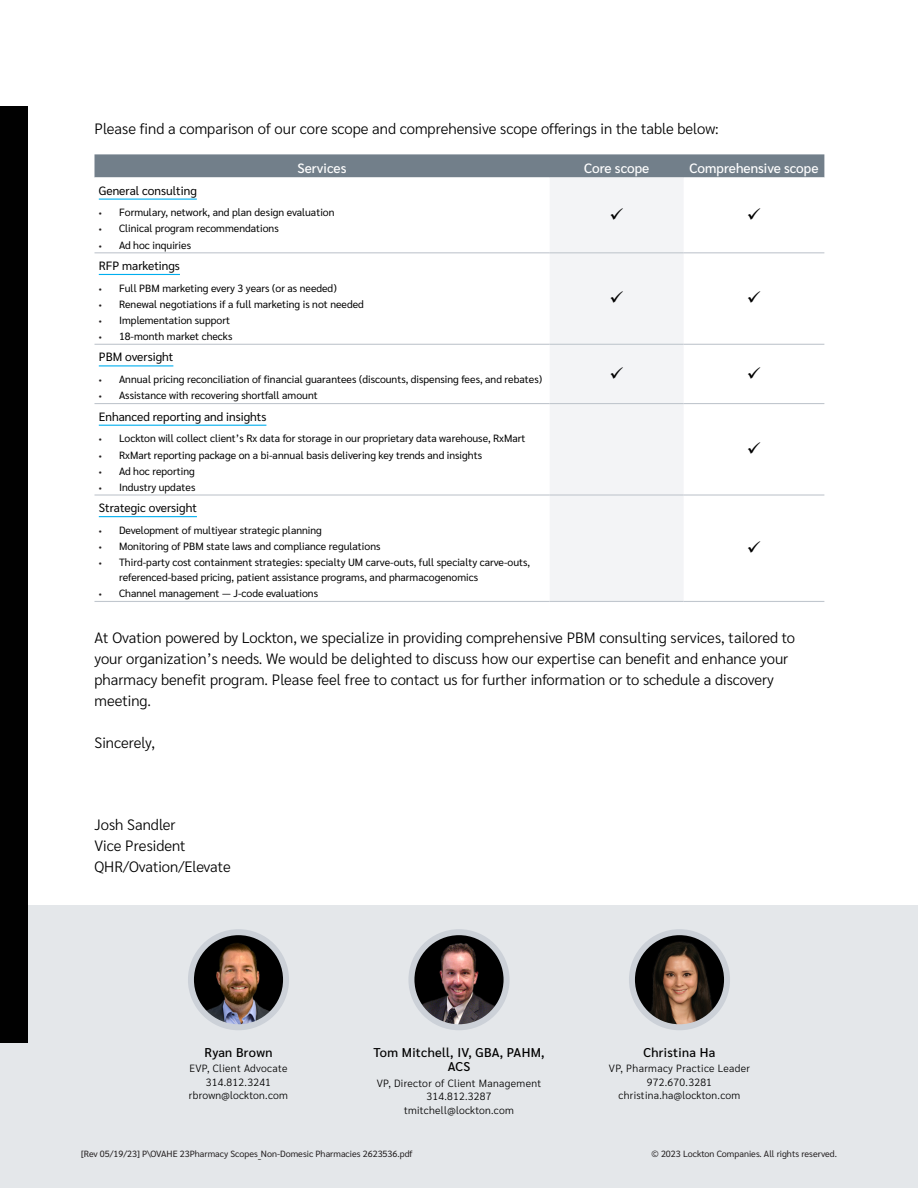
<style>
.page{position:relative;width:918px;height:1188px;background:#fff}
.page>*{position:absolute;margin:0;border:0;box-sizing:border-box;transform-origin:0 0}
.Body_Text_Print{font:300 15px/21px "Sarabun";color:#010101}
.Table_Header_Center{font:500 13.5px "Sarabun";color:#fff}
.Team_Chart_Associate{font:500 12.75px/14.2px "Sarabun";letter-spacing:.025em;color:#010101;text-align:center}
.Table_Body_Left{font:12px "Sarabun";color:#010101}
.t1{font:10.5px/15px "Sarabun";color:#010101}
.Team_Chart_Body{font:300 10.5px "Sarabun";letter-spacing:.025em;color:#010101}
.t2{font:9px "Sarabun";color:#231f20}
.s1{font-weight:300;font-size:8.4px;color:#231f20}
</style>
<div class="page">
<div style="left:0;top:906px;width:918px;height:282px;background:#e4e7ea"></div>
<div style="left:0;top:106px;width:28px;height:936px;background:#010101"></div>
<img style="left:191px;top:932px;width:95px;height:95px;border-radius:48px">
<div style="left:188px;top:929px;width:101px;height:101px;border:6px solid #ccd1d8;border-radius:50%"></div>
<img style="left:411px;top:932px;width:96px;height:95px;border-radius:48px">
<div style="left:408px;top:929px;width:102px;height:101px;border:6px solid #ccd1d8;border-radius:50%"></div>
<img style="left:632px;top:932px;width:95px;height:95px;border-radius:48px">
<div style="left:629px;top:929px;width:101px;height:101px;border:6px solid #ccd1d8;border-radius:50%"></div>
<div style="left:94px;top:154px;width:730px;height:23px;background:#727f8a"></div>
<svg style="left:94px;top:177px;width:730px;height:424px"></svg>
<div style="left:550px;top:177px;width:134px;height:424px;background:#f3f4f6"></div>
<hr style="left:94px;top:252px;width:456px;height:1px;background:#c1c7ce">
<hr style="left:94px;top:344px;width:456px;height:1px;background:#c1c7ce">
<hr style="left:94px;top:403px;width:456px;height:1px;background:#c1c7ce">
<hr style="left:550px;top:252px;width:134px;height:1px;background:#c1c7ce">
<hr style="left:684px;top:252px;width:140px;height:1px;background:#c1c7ce">
<hr style="left:550px;top:344px;width:134px;height:1px;background:#c1c7ce">
<hr style="left:684px;top:344px;width:140px;height:1px;background:#c1c7ce">
<hr style="left:550px;top:403px;width:134px;height:1px;background:#c1c7ce">
<hr style="left:684px;top:403px;width:140px;height:1px;background:#c1c7ce">
<hr style="left:94px;top:494px;width:456px;height:2px;background:#c1c7ce">
<hr style="left:550px;top:494px;width:134px;height:2px;background:#c1c7ce">
<hr style="left:684px;top:494px;width:140px;height:2px;background:#c1c7ce">
<hr style="left:94px;top:601px;width:456px;height:1px;background:#c1c7ce">
<hr style="left:550px;top:601px;width:134px;height:1px;background:#c1c7ce">
<hr style="left:684px;top:601px;width:140px;height:1px;background:#c1c7ce">
<hr style="left:99px;top:199px;width:98px;height:1px;background:#00aeef">
<hr style="left:99px;top:274px;width:81px;height:1px;background:#00aeef">
<hr style="left:99px;top:365px;width:74px;height:1px;background:#00aeef">
<hr style="left:99px;top:425px;width:167px;height:1px;background:#00aeef">
<hr style="left:99px;top:516px;width:98px;height:1px;background:#00aeef">
<svg style="left:611px;top:208px;width:12px;height:12px"></svg>
<svg style="left:748px;top:208px;width:12px;height:12px"></svg>
<svg style="left:611px;top:292px;width:12px;height:11px"></svg>
<svg style="left:748px;top:292px;width:12px;height:11px"></svg>
<svg style="left:611px;top:367px;width:12px;height:12px"></svg>
<svg style="left:748px;top:367px;width:12px;height:12px"></svg>
<svg style="left:748px;top:442px;width:12px;height:12px"></svg>
<svg style="left:748px;top:541px;width:12px;height:12px"></svg>
<p class="Body_Text_Print" style="left:94px;top:118px;width:626px">Please find a comparison of our core scope and comprehensive scope offerings in the table below:</p>
<p class="Table_Header_Center" style="left:298px;top:161px;width:50px">Services</p>
<p class="Table_Header_Center" style="left:584px;top:161px;width:67px">Core scope</p>
<p class="Table_Header_Center" style="left:690px;top:161px;width:130px">Comprehensive scope</p>
<p class="Table_Body_Left" style="left:99px;top:183px;width:100px">General consulting</p>
<p class="t1" style="left:99px;top:205px;width:237px"><span class="s1">•</span> Formulary, network, and plan design evaluation</p>
<p class="t1" style="left:99px;top:221px;width:181px"><span class="s1">•</span> Clinical program recommendations</p>
<p class="t1" style="left:99px;top:237px;width:94px"><span class="s1">•</span> Ad hoc inquiries</p>
<p class="Table_Body_Left" style="left:99px;top:259px;width:83px">RFP marketings</p>
<p class="t1" style="left:99px;top:281px;width:239px"><span class="s1">•</span> Full PBM marketing every 3 years (or as needed)</p>
<p class="t1" style="left:99px;top:297px;width:267px"><span class="s1">•</span> Renewal negotiations if a full marketing is not needed</p>
<p class="t1" style="left:99px;top:313px;width:133px"><span class="s1">•</span> Implementation support</p>
<p class="t1" style="left:99px;top:329px;width:135px"><span class="s1">•</span> 18-month market checks</p>
<p class="Table_Body_Left" style="left:99px;top:350px;width:76px">PBM oversight</p>
<p class="t1" style="left:99px;top:372px;width:445px"><span class="s1">•</span> Annual pricing reconciliation of financial guarantees (discounts, dispensing fees, and rebates)</p>
<p class="t1" style="left:99px;top:388px;width:220px"><span class="s1">•</span> Assistance with recovering shortfall amount</p>
<p class="Table_Body_Left" style="left:99px;top:410px;width:169px">Enhanced reporting and insights</p>
<p class="t1" style="left:99px;top:431px;width:428px"><span class="s1">•</span> Lockton will collect client’s Rx data for storage in our proprietary data warehouse, RxMart</p>
<p class="t1" style="left:99px;top:447px;width:385px"><span class="s1">•</span> RxMart reporting package on a bi-annual basis delivering key trends and insights</p>
<p class="t1" style="left:99px;top:463px;width:97px"><span class="s1">•</span> Ad hoc reporting</p>
<p class="t1" style="left:99px;top:480px;width:98px"><span class="s1">•</span> Industry updates</p>
<p class="Table_Body_Left" style="left:99px;top:501px;width:100px">Strategic oversight</p>
<p class="t1" style="left:99px;top:523px;width:225px"><span class="s1">•</span> Development of multiyear strategic planning</p>
<p class="t1" style="left:99px;top:539px;width:283px"><span class="s1">•</span> Monitoring of PBM state laws and compliance regulations</p>
<p class="t1" style="left:119px;top:555px;width:413px;text-indent:-20px"><span class="s1">•</span> Third-party cost containment strategies: specialty UM carve-outs, full specialty carve-outs, referenced-based pricing, patient assistance programs, and pharmacogenomics</p>
<p class="t1" style="left:99px;top:586px;width:221px"><span class="s1">•</span> Channel management — J-code evaluations</p>
<p class="Body_Text_Print" style="left:94px;top:628px;width:702px">At Ovation powered by Lockton, we specialize in providing comprehensive PBM consulting services, tailored to your organization’s needs. We would be delighted to discuss how our expertise can benefit and enhance your pharmacy benefit program. Please feel free to contact us for further information or to schedule a discovery meeting.</p>
<p class="Body_Text_Print" style="left:94px;top:732px;width:62px">Sincerely,</p>
<p class="Body_Text_Print" style="left:94px;top:814px;width:138px">Josh Sandler<br>Vice President<br>QHR/Ovation/Elevate</p>
<p class="Team_Chart_Associate" style="left:205px;top:1045px;width:69px">Ryan Brown</p>
<p class="Team_Chart_Body" style="left:189px;top:1063px;width:100px">EVP, Client Advocate</p>
<p class="Team_Chart_Body" style="left:206px;top:1076px;width:67px">314.812.3241</p>
<p class="Team_Chart_Body" style="left:189px;top:1090px;width:101px">rbrown@lockton.com</p>
<p class="Team_Chart_Associate" style="left:373px;top:1045px;width:173px">Tom Mitchell, IV, GBA, PAHM,<br>ACS</p>
<p class="Team_Chart_Body" style="left:377px;top:1077px;width:166px">VP, Director of Client Management</p>
<p class="Team_Chart_Body" style="left:426px;top:1090px;width:67px">314.812.3287</p>
<p class="Team_Chart_Body" style="left:404px;top:1104px;width:111px">tmitchell@lockton.com</p>
<p class="Team_Chart_Associate" style="left:644px;top:1045px;width:73px">Christina Ha</p>
<p class="Team_Chart_Body" style="left:609px;top:1063px;width:143px">VP, Pharmacy Practice Leader</p>
<p class="Team_Chart_Body" style="left:647px;top:1076px;width:67px">972.670.3281</p>
<p class="Team_Chart_Body" style="left:619px;top:1090px;width:123px">christina.ha@lockton.com</p>
<p class="t2" style="left:81px;top:1149px;width:333px">[Rev 05/19/23] P\OVAHE 23Pharmacy Scopes_Non-Domesic Pharmacies 2623536.pdf</p>
<p class="t2" style="left:652px;top:1149px;width:187px">© 2023 Lockton Companies. All rights reserved.</p>
</div>
